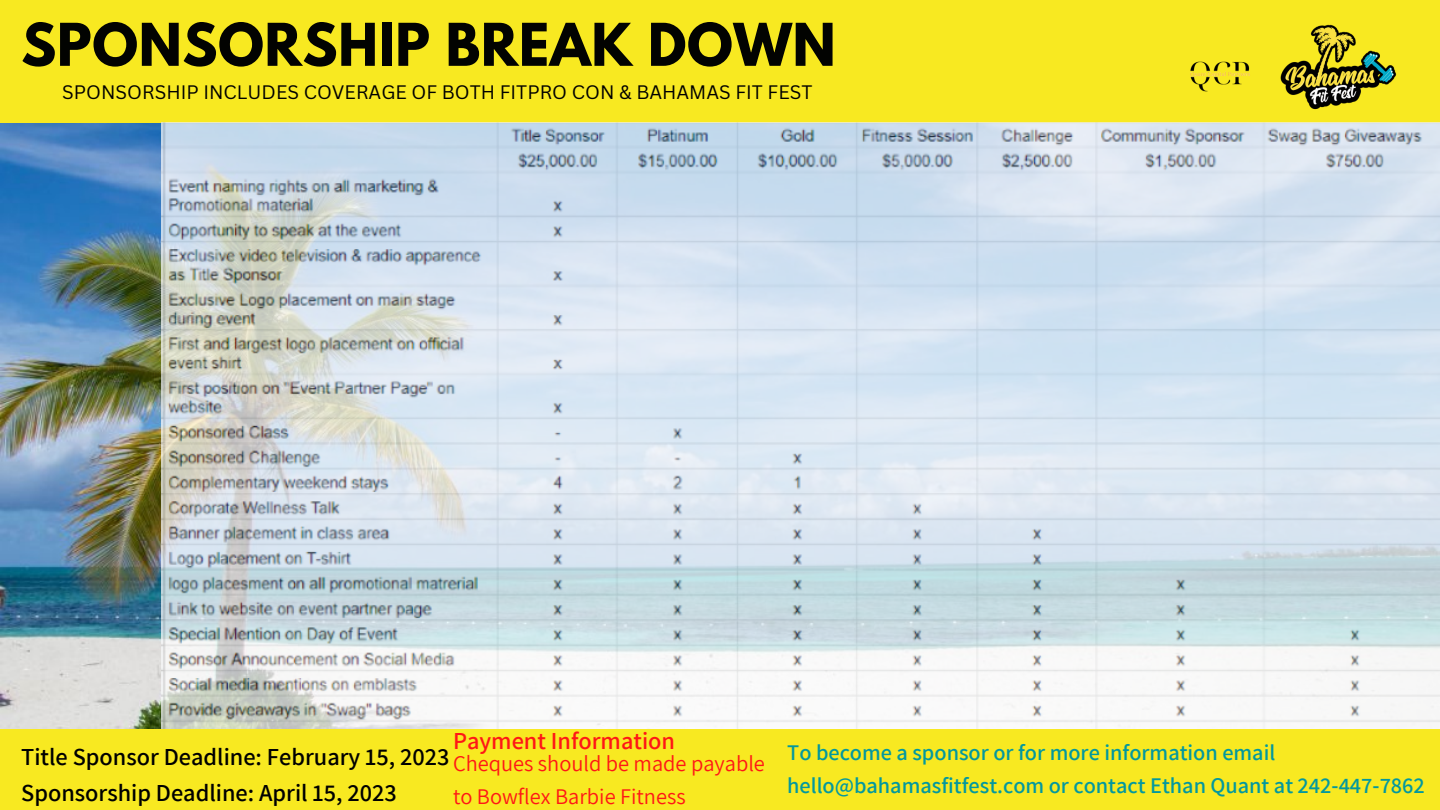
<style>
.page{position:relative;width:1440px;height:810px;background:#fff}
.page>*{position:absolute;margin:0;border:0;box-sizing:border-box;transform-origin:0 0}
.t1{font:700 52.2px "League Spartan";letter-spacing:.01em;color:#020301}
.t2{font:600 24.4px/36px "Assistant";color:#000}
.t3{font:600 24.4px "Assistant";color:#ff1616}
.t4{font:600 22.3px/33px "Assistant";color:#03989e}
.t5{font:22.3px/33px "Assistant";color:#ff1616}
.t6{font:19px "Canva Sans";color:#000}
</style>
<div class="page">
<img style="left:0;top:123px;width:162px;height:606px">
<div style="left:0;top:0;width:1440px;height:123px;background:#f8e921"></div>
<div style="left:0;top:729px;width:1440px;height:81px;background:#f8e921"></div>
<img style="left:1252px;top:24px;width:158px;height:99px">
<img style="left:1190px;top:61px;width:60px;height:31px">
<img style="left:162px;top:123px;width:1278px;height:606px">
<h1 class="t1" style="left:21px;top:19px;width:816px">SPONSORSHIP BREAK DOWN</h1>
<p class="t6" style="left:62px;top:78px;width:752px">SPONSORSHIP INCLUDES COVERAGE OF BOTH FITPRO CON &amp; BAHAMAS FIT FEST</p>
<p class="t3" style="left:453px;top:724px;width:224px">Payment Information</p>
<p class="t2" style="left:21px;top:738px;width:430px">Title Sponsor Deadline: February 15, 2023<br>Sponsorship Deadline: April 15, 2023</p>
<p class="t4" style="left:787px;top:735px;width:639px">To become a sponsor or for more information email hello@bahamasfitfest.com or contact Ethan Quant at 242-447-7862</p>
<p class="t5" style="left:453px;top:747px;width:313px">Cheques should be made payable to Bowflex Barbie Fitness</p>
</div>
